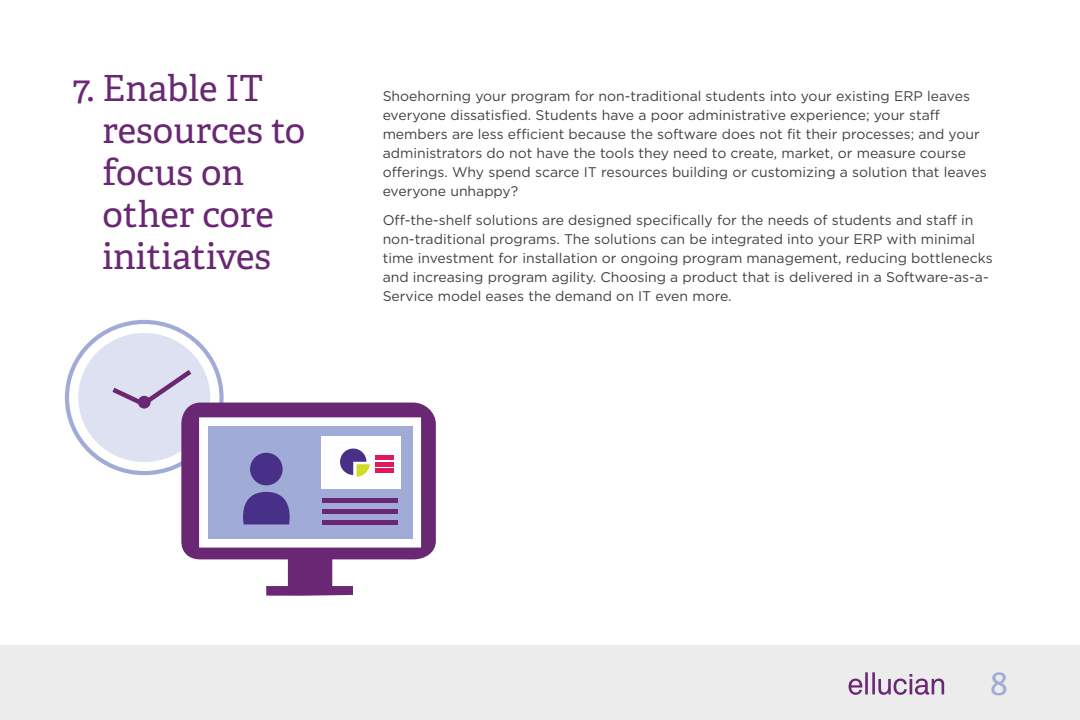
<style>
.page{position:relative;width:1080px;height:720px;background:#fff}
.page>*{position:absolute;margin:0;border:0;box-sizing:border-box;transform-origin:0 0}
.t1{font:36px/42px "Adelle";color:#692774}
.t2{font:35px "Adelle";color:#a1abd7}
.t3{font:14px/19px "Gotham HTF";color:#414042}
</style>
<div class="page">
<div style="left:65px;top:320px;width:159px;height:155px;border:4px solid #a1abd7;border-radius:50%"></div>
<div style="left:78px;top:333px;width:132px;height:129px;background:#dee1f1;border-radius:50%"></div>
<svg style="left:112px;top:370px;width:80px;height:36px"></svg>
<div style="left:138px;top:396px;width:13px;height:13px;background:#692774;border-radius:50%"></div>
<svg style="left:181px;top:403px;width:255px;height:193px"></svg>
<svg style="left:340px;top:449px;width:30px;height:28px"></svg>
<div style="left:375px;top:455px;width:19px;height:5px;background:#df1a5a"></div>
<hr style="left:375px;top:462px;width:19px;height:4px;background:#df1a5a">
<div style="left:375px;top:468px;width:19px;height:5px;background:#df1a5a"></div>
<hr style="left:322px;top:499px;width:76px;height:4px;background:#692774">
<hr style="left:322px;top:520px;width:76px;height:4px;background:#692774">
<div style="left:322px;top:509px;width:76px;height:5px;background:#692774"></div>
<div style="left:0;top:645px;width:1080px;height:75px;background:#ececed"></div>
<svg style="left:849px;top:672px;width:95px;height:23px"></svg>
<h1 class="t1" style="left:102px;top:65px;width:204px;text-indent:-30px">7. Enable IT resources to focus on other core initiatives</h1>
<p class="t3" style="left:383px;top:86px;width:606px">Shoehorning your program for non-traditional students into your existing ERP leaves everyone dissatisfied. Students have a poor administrative experience; your staff members are less efficient because the software does not fit their processes; and your administrators do not have the tools they need to create, market, or measure course offerings. Why spend scarce IT resources building or customizing a solution that leaves everyone unhappy?</p>
<p class="t3" style="left:383px;top:210px;width:611px">Off-the-shelf solutions are designed specifically for the needs of students and staff in non-traditional programs. The solutions can be integrated into your ERP with minimal time investment for installation or ongoing program management, reducing bottlenecks and increasing program agility. Choosing a product that is delivered in a Software-as-a-Service model eases the demand on IT even more.</p>
<h2 class="t2" style="left:990px;top:657px;width:19px">8</h2>
</div>
